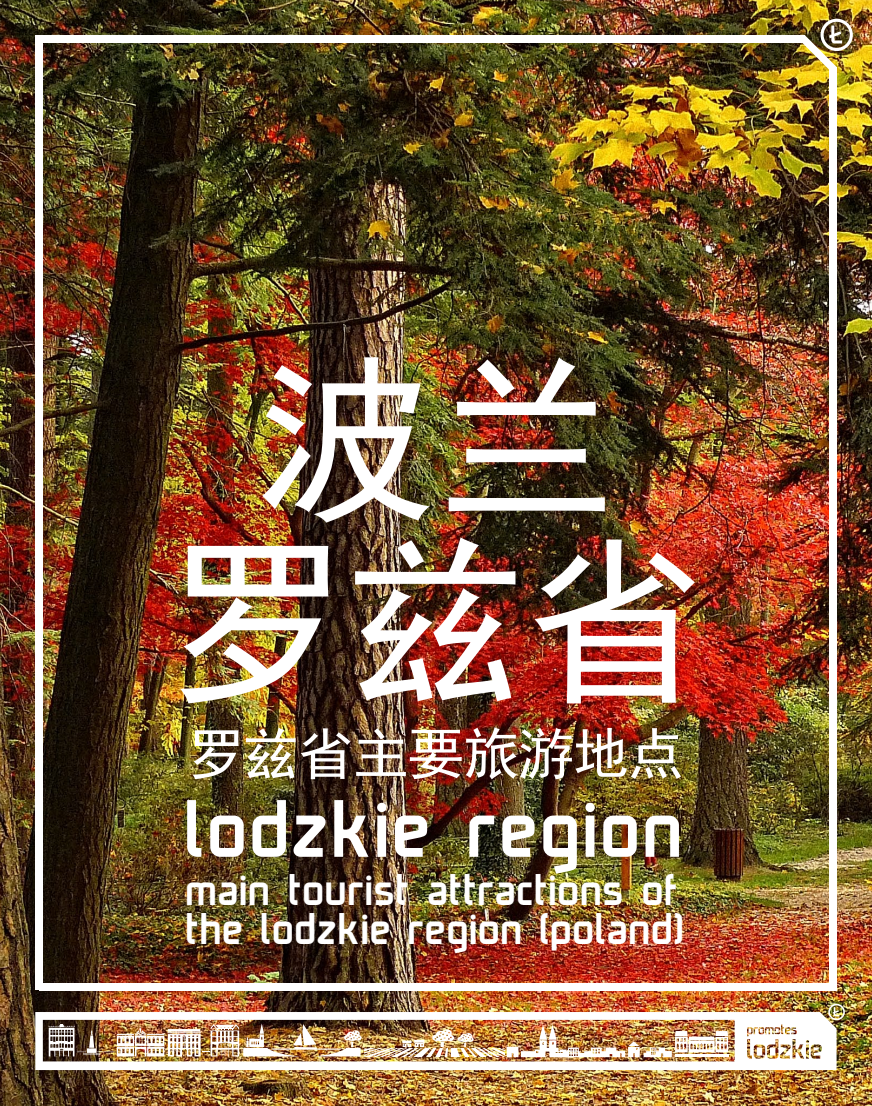
<style>
.page{position:relative;width:872px;height:1106px;background:#fff}
.page>*{position:absolute;margin:0;border:0;box-sizing:border-box;transform-origin:0 0}
.t1{font:180px/181.5px "Sim Hei";color:#fff;text-align:center}
.t2{font:81px "lodzer";color:#fff}
.t3{font:55.8px "Sim Hei";letter-spacing:-.015em;color:#fff}
.t4{font:44.25px/39px "lodzer";letter-spacing:-.015em;color:#fff}
</style>
<div class="page">
<img style="left:0;top:0;width:872px;height:1106px">
<div style="left:35px;top:43px;width:8px;height:947px;background:#fff"></div>
<div style="left:829px;top:67px;width:7px;height:923px;background:#fff"></div>
<div style="left:35px;top:35px;width:770px;height:8px;background:#fff"></div>
<div style="left:39px;top:983px;width:790px;height:7px;background:#fff"></div>
<svg style="left:828px;top:1003px;width:17px;height:17px"></svg>
<img style="left:35px;top:1012px;width:801px;height:58px">
<img style="left:49px;top:1023px;width:679px;height:34px">
<img style="left:800px;top:19px;width:53px;height:53px">
<h1 class="t1" style="left:166px;top:349px;width:542px">波兰罗兹省</h1>
<p class="t3" style="left:188px;top:725px;width:497px">罗兹省主要旅游地点</p>
<h2 class="t2" style="left:187px;top:790px;width:502px">Lodzkie Region</h2>
<p class="t4" style="left:187px;top:871px;width:501px">Main tourist attractions of the Lodzkie Region (poland)</p>
</div>
